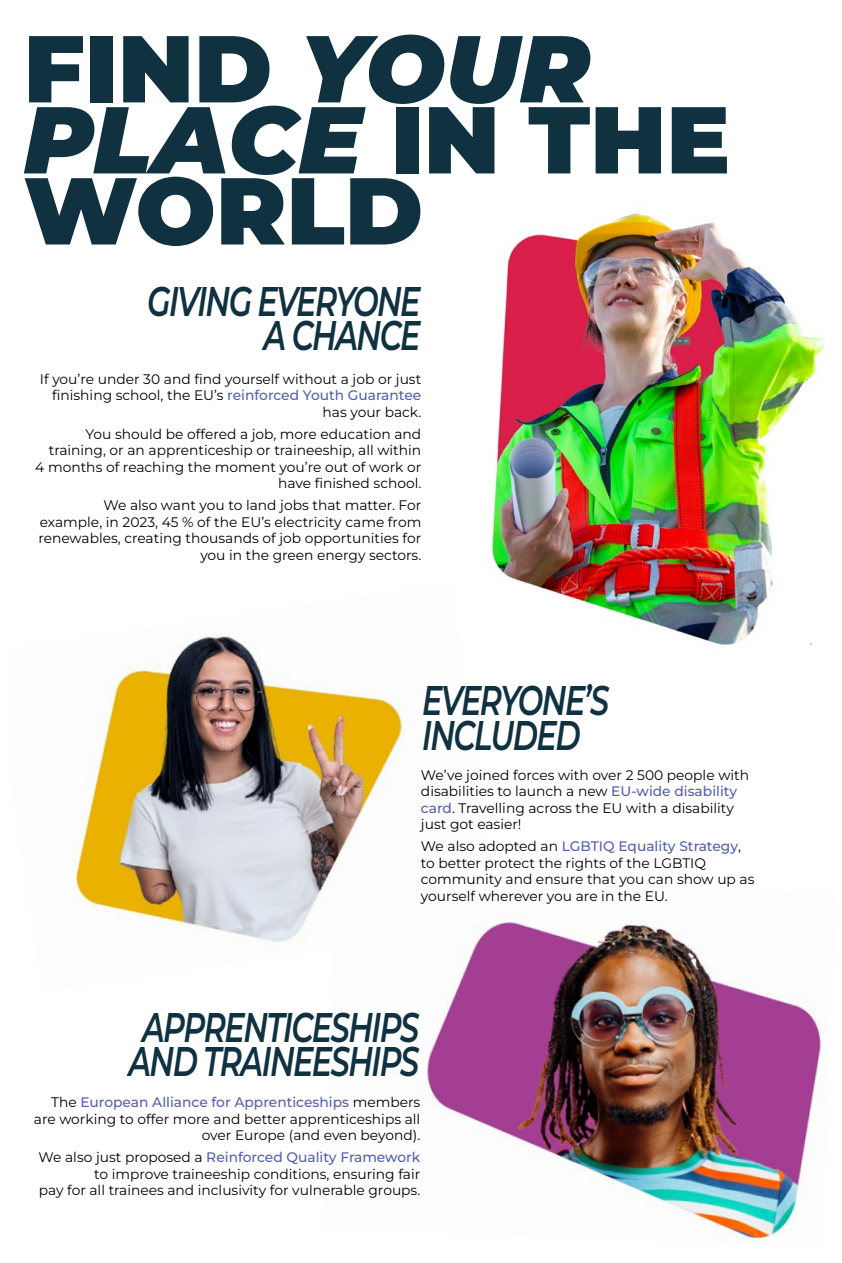
<style>
.page{position:relative;width:842px;height:1263px;background:#fff}
.page>*{position:absolute;margin:0;border:0;box-sizing:border-box;transform-origin:0 0}
.H1_BIG{font:900 94.65px/71.1px "Montserrat";color:#0f3140}
.H2{font:italic 600 41.4px/34.2px "Montserrat";letter-spacing:-.05em;color:#0f3140;text-align:right;scale:.73 1}
.P1{font:13.8px/16.5px "Montserrat";color:#000;text-align:right}
.s1{font-style:italic}
.s2{font-weight:500;color:#5560ac}
</style>
<div class="page">
<img style="left:491px;top:212px;width:334px;height:433px">
<img style="left:75px;top:583px;width:426px;height:359px">
<img style="left:323px;top:874px;width:499px;height:365px">
<p class="H1_BIG" style="left:24px;top:27px;width:708px">FIND <span class="s1">YOUR<br>PLACE</span> IN THE<br>WORLD</p>
<p class="H2" style="left:147px;top:283px;width:376px">GIVING EVERYONE<br>A CHANCE</p>
<p class="P1" style="left:40px;top:370px;width:383px">If you’re under 30 and find yourself without a job or just finishing school, the EU’s <span class="s2">reinforced Youth Guarantee </span>has your back.</p>
<p class="P1" style="left:35px;top:425px;width:387px">You should be offered a job, more education and training, or an apprenticeship or traineeship, all within<br>4 months of reaching the moment you’re out of work or have finished school.</p>
<p class="P1" style="left:38px;top:497px;width:384px">We also want you to land jobs that matter. For example, in 2023, 45 % of the EU’s electricity came from renewables, creating thousands of job opportunities for you in the green energy sectors.</p>
<p class="H2" style="left:422px;top:682px;width:258px;text-align:left">EVERYONE’S<br>INCLUDED</p>
<p class="P1" style="left:421px;top:766px;width:330px;text-align:left">We’ve joined forces with over 2 500 people with disabilities to launch a new <span class="s2">EU-wide disability card</span>. Travelling across the EU with a disability just got easier!</p>
<p class="P1" style="left:421px;top:838px;width:335px;text-align:left">We also adopted an <span class="s2">LGBTIQ Equality Strategy</span>, to better protect the rights of the LGBTIQ community and ensure that you can show up as yourself wherever you are in the EU.</p>
<p class="H2" style="left:128px;top:1008px;width:400px;text-align:center">APPRENTICESHIPS<br>AND TRAINEESHIPS</p>
<p class="P1" style="left:34px;top:1094px;width:388px">The <span class="s2">European Alliance for Apprenticeships</span> members are working to offer more and better apprenticeships all over Europe (and even beyond).</p>
<p class="P1" style="left:39px;top:1149px;width:383px">We also just proposed a <span class="s2">Reinforced Quality Framework </span>to improve traineeship conditions, ensuring fair<br>pay for all trainees and inclusivity for vulnerable groups.</p>
</div>
